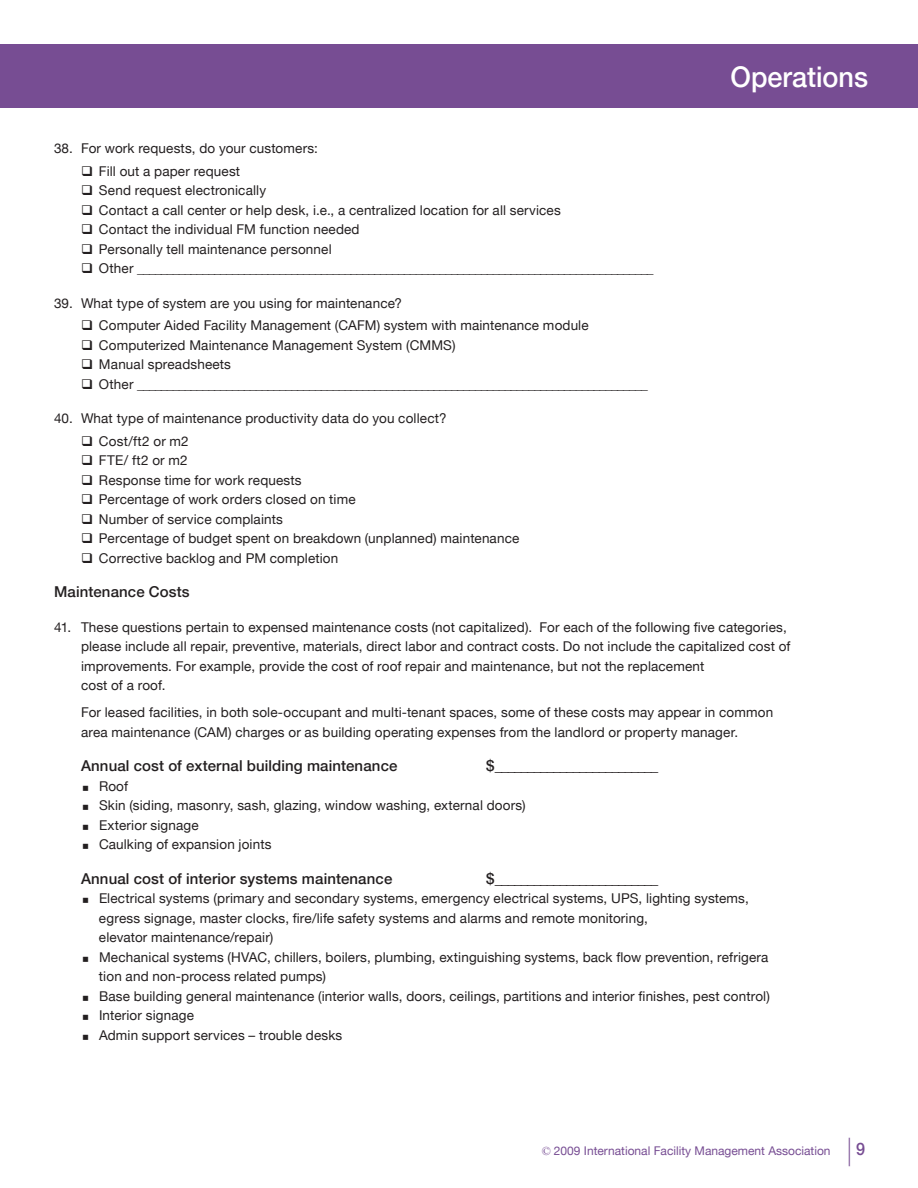
<style>
.page{position:relative;width:918px;height:1188px;background:#fff}
.page>*{position:absolute;margin:0;border:0;box-sizing:border-box;transform-origin:0 0}
.t1{font:500 28.5px "Helvetica Neue LT";color:#fff;scale:.95 1}
.t2{font:100 28.5px "Helvetica Neue LT";color:#774d93;scale:.95 1}
.t3{font:500 15px "Helvetica Neue LT";letter-spacing:.01em;color:#231f20}
.t4{font:13.5px/19.5px "Helvetica Neue LT";letter-spacing:.01em;color:#231f20}
.t5{font:12px "Helvetica Neue LT";color:#774d93}
.s1{font-family:"Times New Roman"}
</style>
<div class="page">
<div style="left:0;top:44px;width:918px;height:64px;background:#774d93"></div>
<p class="t1" style="left:730px;top:60px;width:146px">Operations</p>
<p class="t4" style="left:54px;top:139px;width:265px">38. For work requests, do your customers:</p>
<p class="t4" style="left:81px;top:161px;width:161px">❑ Fill out a paper request</p>
<p class="t4" style="left:81px;top:181px;width:187px">❑ Send request electronically</p>
<p class="t4" style="left:81px;top:200px;width:481px">❑ Contact a call center or help desk, i.e., a centralized location for all services</p>
<p class="t4" style="left:81px;top:220px;width:280px">❑ Contact the individual FM function needed</p>
<p class="t4" style="left:81px;top:239px;width:252px">❑ Personally tell maintenance personnel</p>
<p class="t4" style="left:81px;top:259px;width:574px">❑ Other _______________________________________________________________________________________</p>
<p class="t4" style="left:54px;top:293px;width:350px">39. What type of system are you using for maintenance?</p>
<p class="t4" style="left:81px;top:316px;width:509px">❑ Computer Aided Facility Management (CAFM) system with maintenance module</p>
<p class="t4" style="left:81px;top:335px;width:376px">❑ Computerized Maintenance Management System (CMMS)</p>
<p class="t4" style="left:81px;top:355px;width:152px">❑ Manual spreadsheets</p>
<p class="t4" style="left:81px;top:374px;width:568px">❑ Other ______________________________________________________________________________________</p>
<p class="t4" style="left:54px;top:409px;width:394px">40. What type of maintenance productivity data do you collect?</p>
<p class="t4" style="left:81px;top:431px;width:109px">❑ Cost/ft2 or m2</p>
<p class="t4" style="left:81px;top:451px;width:108px">❑ FTE/ ft2 or m2</p>
<p class="t4" style="left:81px;top:470px;width:222px">❑ Response time for work requests</p>
<p class="t4" style="left:81px;top:490px;width:276px">❑ Percentage of work orders closed on time</p>
<p class="t4" style="left:81px;top:509px;width:203px">❑ Number of service complaints</p>
<p class="t4" style="left:81px;top:529px;width:440px">❑ Percentage of budget spent on breakdown (unplanned) maintenance</p>
<p class="t4" style="left:81px;top:548px;width:259px">❑ Corrective backlog and PM completion</p>
<p class="t3" style="left:54px;top:583px;width:137px">Maintenance Costs</p>
<p class="t4" style="left:81px;top:617px;width:711px;text-indent:-27px">41. These questions pertain to expensed maintenance costs (not capitalized). For each of the following five categories, please include all repair, preventive, materials, direct labor and contract costs. Do not include the capitalized cost of improvements. For example, provide the cost of roof repair and maintenance, but not the replacement<br>cost of a roof.</p>
<p class="t4" style="left:81px;top:703px;width:694px">For leased facilities, in both sole-occupant and multi-tenant spaces, some of these costs may appear in common area maintenance (CAM) charges or as building operating expenses from the landlord or property manager.</p>
<p class="t3" style="left:81px;top:757px;width:318px">Annual cost of external building maintenance</p>
<p class="t3" style="left:486px;top:757px;width:174px">$_________________________</p>
<p class="t4" style="left:99px;top:776px;width:31px">Roof</p>
<p class="t4" style="left:99px;top:796px;width:428px">Skin (siding, masonry, sash, glazing, window washing, external doors)</p>
<p class="t4" style="left:99px;top:815px;width:101px">Exterior signage</p>
<p class="t4" style="left:99px;top:835px;width:174px">Caulking of expansion joints</p>
<p class="t3" style="left:81px;top:870px;width:313px">Annual cost of interior systems maintenance</p>
<p class="t3" style="left:486px;top:870px;width:174px">$_________________________</p>
<p class="t4" style="left:99px;top:889px;width:651px">Electrical systems (primary and secondary systems, emergency electrical systems, UPS, lighting systems, egress signage, master clocks, fire/life safety systems and alarms and remote monitoring,<br>elevator maintenance/repair)</p>
<p class="t4" style="left:99px;top:947px;width:671px">Mechanical systems (HVAC, chillers, boilers, plumbing, extinguishing systems, back flow prevention, refrigera tion and non-process related pumps)</p>
<p class="t4" style="left:99px;top:986px;width:672px">Base building general maintenance (interior walls, doors, ceilings, partitions and interior finishes, pest control)</p>
<p class="t4" style="left:99px;top:1006px;width:96px">Interior signage</p>
<p class="t4" style="left:99px;top:1025px;width:245px">Admin support services – trouble desks</p>
<p class="t5" style="left:542px;top:1144px;width:290px"><span class="s1">©</span> 2009 International Facility Management Association</p>
<h1 class="t2" style="left:847px;top:1133px;width:21px">|<sup>9</sup></h1>
</div>
